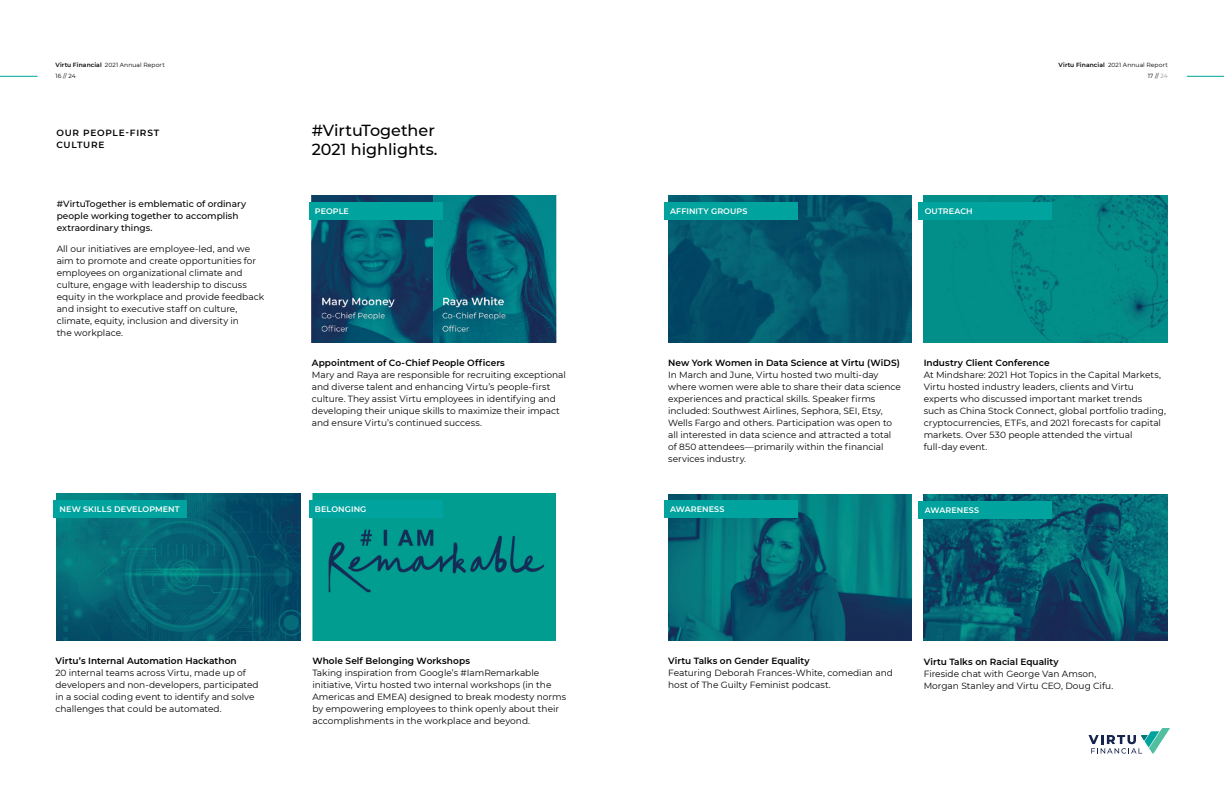
<style>
.page{position:relative;width:1224px;height:792px;background:#fff}
.page>*{position:absolute;margin:0;border:0;box-sizing:border-box;transform-origin:0 0}
.t1{font:500 16px/19.2px "Montserrat";color:#000}
.t2{font:9px/12px "Montserrat";color:#000}
.t3{font:600 9px "Montserrat";letter-spacing:.005em;color:#000}
.t4{font:500 9px/12px "Montserrat";color:#000}
.t5{font:600 9px/12px "Montserrat";letter-spacing:.085em;color:#000}
.t6{font:600 8px "Montserrat";letter-spacing:.01em;color:#fff}
.t7{font:6px/11px "Montserrat";letter-spacing:.015em;color:#000;text-align:right}
.s1{font-weight:600}
.s2{color:#939598}
</style>
<div class="page">
<img style="left:924px;top:195px;width:243px;height:147px">
<div style="left:919px;top:202px;width:133px;height:18px;background:#00a39d"></div>
<img style="left:669px;top:196px;width:243px;height:146px">
<div style="left:664px;top:202px;width:133px;height:18px;background:#00a39d"></div>
<hr style="left:1187px;top:76px;width:37px;height:1px;background:#00a39d">
<hr style="left:0;top:76px;width:38px;height:1px;background:#00a39d">
<svg style="left:1089px;top:728px;width:81px;height:26px"></svg>
<img style="left:669px;top:494px;width:243px;height:147px">
<img style="left:57px;top:494px;width:243px;height:147px">
<img style="left:312px;top:494px;width:244px;height:147px">
<img style="left:312px;top:196px;width:121px;height:146px">
<img style="left:433px;top:196px;width:123px;height:146px">
<div style="left:54px;top:500px;width:133px;height:18px;background:#00a39d"></div>
<div style="left:309px;top:500px;width:133px;height:18px;background:#00a39d"></div>
<div style="left:309px;top:202px;width:133px;height:18px;background:#00a39d"></div>
<img style="left:924px;top:494px;width:244px;height:147px">
<div style="left:919px;top:501px;width:133px;height:18px;background:#00a39d"></div>
<div style="left:664px;top:500px;width:133px;height:18px;background:#00a39d"></div>
<p class="t7" style="left:55px;top:59px;width:111px;text-align:left"><span class="s1">Virtu Financial</span> 2021 Annual Report<br>16 // 24</p>
<p class="t5" style="left:56px;top:127px;width:104px">OUR PEOPLE-FIRST<br>CULTURE</p>
<p class="t4" style="left:57px;top:198px;width:191px">#VirtuTogether is emblematic of ordinary people working together to accomplish extraordinary things.</p>
<p class="t2" style="left:57px;top:242px;width:209px">All our initiatives are employee-led, and we aim to promote and create opportunities for employees on organizational climate and culture, engage with leadership to discuss equity in the workplace and provide feedback and insight to executive staff on culture, climate, equity, inclusion and diversity in<br>the workplace.</p>
<h1 class="t1" style="left:312px;top:120px;width:127px">#VirtuTogether<br>2021 highlights.</h1>
<p class="t6" style="left:315px;top:205px;width:36px">PEOPLE</p>
<p class="t3" style="left:312px;top:356px;width:195px">Appointment of Co-Chief People Officers</p>
<p class="t2" style="left:312px;top:368px;width:256px">Mary and Raya are responsible for recruiting exceptional and diverse talent and enhancing Virtu’s people-first culture. They assist Virtu employees in identifying and developing their unique skills to maximize their impact and ensure Virtu’s continued success.</p>
<p class="t6" style="left:60px;top:503px;width:122px">NEW SKILLS DEVELOPMENT</p>
<p class="t6" style="left:315px;top:503px;width:53px">BELONGING</p>
<p class="t3" style="left:55px;top:654px;width:183px">Virtu’s Internal Automation Hackathon</p>
<p class="t2" style="left:55px;top:666px;width:205px">20 internal teams across Virtu, made up of developers and non-developers, participated in a social coding event to identify and solve challenges that could be automated.</p>
<p class="t3" style="left:312px;top:654px;width:159px">Whole Self Belonging Workshops</p>
<p class="t2" style="left:312px;top:666px;width:255px">Taking inspiration from Google’s #IamRemarkable initiative, Virtu hosted two internal workshops (in the Americas and EMEA) designed to break modesty norms by empowering employees to think openly about their accomplishments in the workplace and beyond.</p>
<p class="t6" style="left:670px;top:205px;width:79px">AFFINITY GROUPS</p>
<p class="t6" style="left:925px;top:205px;width:50px">OUTREACH</p>
<p class="t7" style="left:1059px;top:59px;width:111px"><span class="s1">Virtu Financial</span> 2021 Annual Report<br>17 // <span class="s2">24</span></p>
<p class="t3" style="left:668px;top:356px;width:233px">New York Women in Data Science at Virtu (WiDS)</p>
<p class="t2" style="left:668px;top:368px;width:234px">In March and June, Virtu hosted two multi-day where women were able to share their data science experiences and practical skills. Speaker firms included: Southwest Airlines, Sephora, SEI, Etsy, Wells Fargo and others. Participation was open to all interested in data science and attracted a total of 850 attendees—primarily within the financial services industry.</p>
<p class="t3" style="left:924px;top:356px;width:128px">Industry Client Conference</p>
<p class="t2" style="left:924px;top:368px;width:244px">At Mindshare: 2021 Hot Topics in the Capital Markets, Virtu hosted industry leaders, clients and Virtu experts who discussed important market trends such as China Stock Connect, global portfolio trading, cryptocurrencies, ETFs, and 2021 forecasts for capital markets. Over 530 people attended the virtual full-day event.</p>
<p class="t6" style="left:670px;top:503px;width:56px">AWARENESS</p>
<p class="t6" style="left:925px;top:504px;width:56px">AWARENESS</p>
<p class="t3" style="left:668px;top:655px;width:143px">Virtu Talks on Gender Equality</p>
<p class="t2" style="left:668px;top:667px;width:226px">Featuring Deborah Frances-White, comedian and host of The Guilty Feminist podcast.</p>
<p class="t3" style="left:924px;top:655px;width:137px">Virtu Talks on Racial Equality</p>
<p class="t2" style="left:924px;top:667px;width:191px">Fireside chat with George Van Amson,<br>Morgan Stanley and Virtu CEO, Doug Cifu.</p>
</div>
